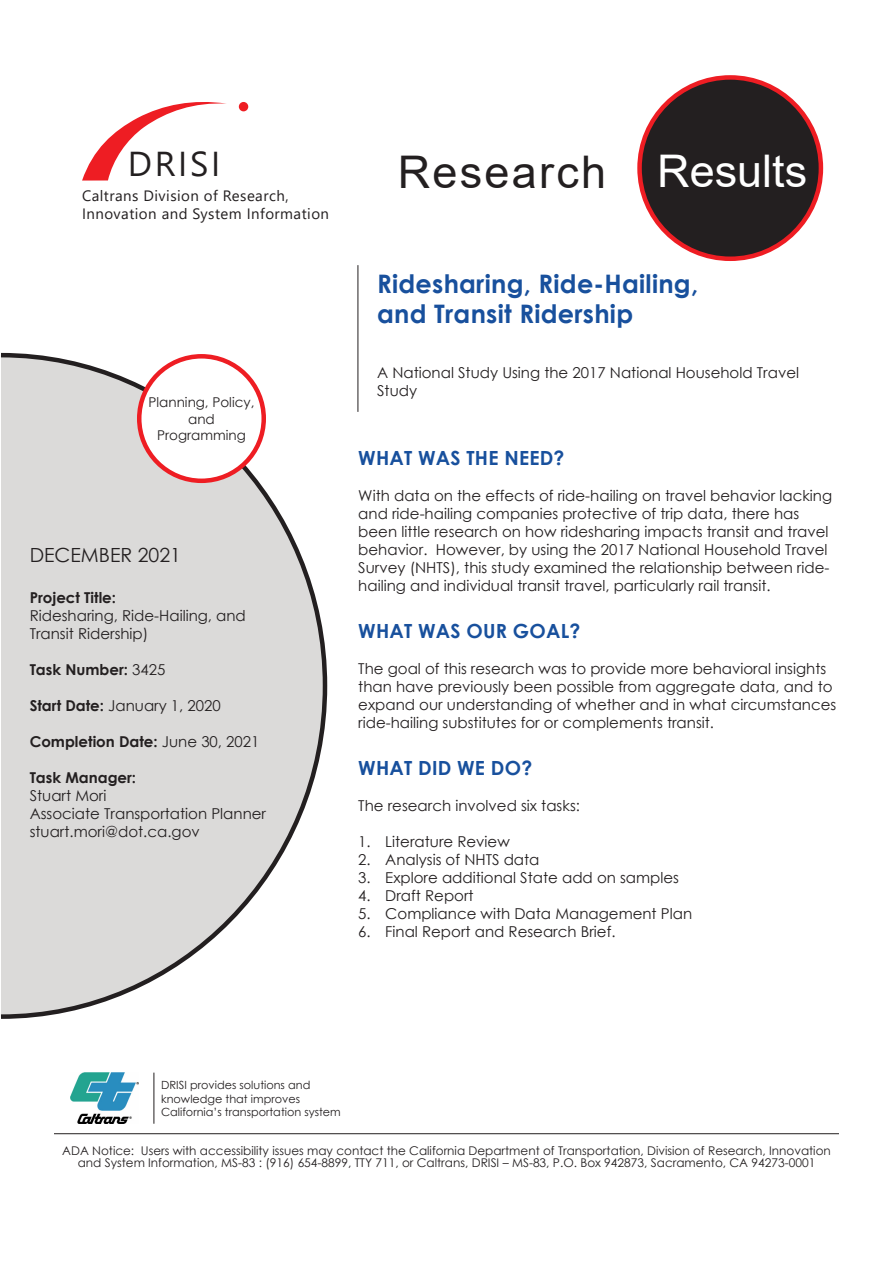
<style>
.page{position:relative;width:893px;height:1263px;background:#fff}
.page>*{position:absolute;margin:0;border:0;box-sizing:border-box;transform-origin:0 0}
.t1{font:45px "Arial";letter-spacing:.05em;color:#231f20}
.t2{font:34.5px "Segoe UI";letter-spacing:.08em;color:#231f20}
.Heading_level_1{font:700 25.5px "Century Gothic";letter-spacing:.01em;color:#18509d}
.Heading_level_1_for{font:700 19.5px "Century Gothic";letter-spacing:.01em;color:#18509d}
.t3{font:19.5px "Century Gothic";color:#231f20}
.Body_Copy{font:15px/18px "Century Gothic";color:#231f20}
.t4{font:700 15px "Century Gothic";color:#231f20}
.t5{font:15px/18px "Segoe UI";letter-spacing:.03em;color:#231f20}
.t6{font:13.5px "Century Gothic";color:#231f20}
.t7{font:12px "Century Gothic";color:#231f20}
.t8{font:11.25px/13.5px "Century Gothic";color:#231f20}
.s1{font-weight:400}
.s2{font-weight:700}
.s3{color:#fff}
</style>
<div class="page">
<hr style="left:358px;top:265px;width:1px;height:147px;background:#231f20">
<hr style="left:154px;top:1072px;width:1px;height:52px;background:#231f20">
<hr style="left:54px;top:1133px;width:785px;height:1px;background:#231f20">
<svg style="left:82px;top:102px;width:144px;height:79px"></svg>
<div style="left:239px;top:102px;width:9px;height:9px;background:#ee1d23;border-radius:50%"></div>
<img style="left:70px;top:1072px;width:68px;height:52px">
<svg style="left:1px;top:352px;width:327px;height:667px"></svg>
<div style="left:139px;top:356px;width:125px;height:125px;background:#fff;border-radius:50%"></div>
<div style="left:137px;top:354px;width:129px;height:129px;border:4px solid #ee1d23;border-radius:50%"></div>
<div style="left:640px;top:77px;width:181px;height:182px;background:#231f20;border-radius:50%"></div>
<div style="left:637px;top:75px;width:186px;height:186px;border:4px solid #ee1d23;border-radius:50%"></div>
<h2 class="t2" style="left:128px;top:131px;width:94px">DRISI</h2>
<p class="t5" style="left:82px;top:186px;width:248px">Caltrans Division of Research,<br>Innovation and System Information</p>
<p class="t6" style="left:149px;top:393px;width:107px">Planning, Policy,</p>
<p class="t6" style="left:188px;top:409px;width:28px">and</p>
<p class="t6" style="left:157px;top:425px;width:90px">Programming</p>
<p class="t3" style="left:30px;top:541px;width:153px">DECEMBER 2021</p>
<p class="t4" style="left:30px;top:586px;width:88px">Project Title:</p>
<p class="Body_Copy" style="left:30px;top:606px;width:218px">Ridesharing, Ride-Hailing, and<br>Transit Ridership)</p>
<p class="t4" style="left:30px;top:658px;width:137px">Task Number: <span class="s1">3425</span></p>
<p class="Body_Copy" style="left:30px;top:696px;width:193px"><span class="s2">Start Date:</span> January 1, 2020</p>
<p class="t4" style="left:30px;top:730px;width:231px">Completion Date: <span class="s1">June 30, 2021</span></p>
<p class="t4" style="left:30px;top:766px;width:108px">Task Manager:</p>
<p class="Body_Copy" style="left:30px;top:786px;width:78px">Stuart Mori</p>
<p class="Body_Copy" style="left:30px;top:804px;width:238px">Associate Transportation Planner</p>
<p class="Body_Copy" style="left:30px;top:822px;width:172px">stuart.mori@dot.ca.gov</p>
<p class="t1" style="left:398px;top:141px;width:411px">Research <span class="s3">Results</span></p>
<h1 class="Heading_level_1" style="left:377px;top:264px;width:323px">Ridesharing, Ride-Hailing,</h1>
<h1 class="Heading_level_1" style="left:377px;top:295px;width:258px">and Transit Ridership</h1>
<p class="Body_Copy" style="left:377px;top:363px;width:423px">A National Study Using the 2017 National Household Travel<br>Study</p>
<p class="Heading_level_1_for" style="left:358px;top:443px;width:208px">WHAT WAS THE NEED?</p>
<p class="Body_Copy" style="left:358px;top:487px;width:475px">With data on the effects of ride-hailing on travel behavior lacking and ride-hailing companies protective of trip data, there has been little research on how ridesharing impacts transit and travel behavior. However, by using the 2017 National Household Travel Survey (NHTS), this study examined the relationship between ride&shy;hailing and individual transit travel, particularly rail transit.</p>
<p class="Heading_level_1_for" style="left:358px;top:616px;width:224px">WHAT WAS OUR GOAL?</p>
<p class="Body_Copy" style="left:358px;top:659px;width:480px">The goal of this research was to provide more behavioral insights than have previously been possible from aggregate data, and to expand our understanding of whether and in what circumstances ride-hailing substitutes for or complements transit.</p>
<p class="Heading_level_1_for" style="left:358px;top:753px;width:175px">WHAT DID WE DO?</p>
<p class="Body_Copy" style="left:358px;top:796px;width:223px">The research involved six tasks:</p>
<p class="Body_Copy" style="left:358px;top:832px;width:153px">1. Literature Review</p>
<p class="Body_Copy" style="left:358px;top:850px;width:183px">2. Analysis of NHTS data</p>
<p class="Body_Copy" style="left:358px;top:868px;width:322px">3. Explore additional State add on samples</p>
<p class="Body_Copy" style="left:358px;top:886px;width:117px">4. Draft Report</p>
<p class="Body_Copy" style="left:358px;top:904px;width:335px">5. Compliance with Data Management Plan</p>
<p class="Body_Copy" style="left:358px;top:922px;width:259px">6. Final Report and Research Brief.</p>
<p class="t8" style="left:161px;top:1078px;width:181px">DRISI provides solutions and knowledge that improves<br>California’s transportation system</p>
<p class="t7" style="left:62px;top:1142px;width:770px">ADA Notice: Users with accessibility issues may contact the California Department of Transportation, Division of Research, Innovation</p>
<p class="t7" style="left:78px;top:1154px;width:739px">and System Information, MS-83 : (916) 654-8899, TTY 711, or Caltrans, DRISI – MS-83, P.O. Box 942873, Sacramento, CA 94273-0001</p>
</div>
